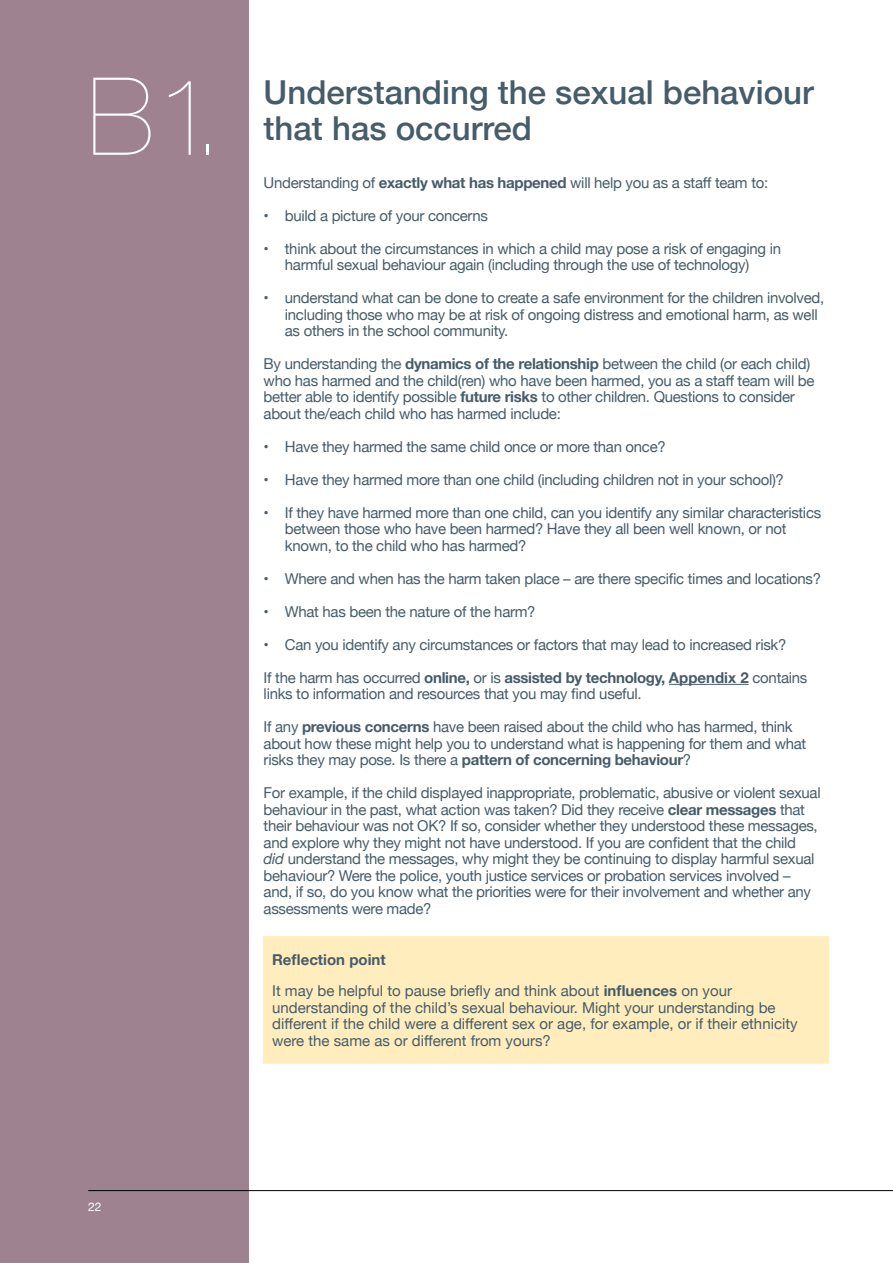
<style>
.page{position:relative;width:893px;height:1263px;background:#fff}
.page>*{position:absolute;margin:0;border:0;box-sizing:border-box;transform-origin:0 0}
.t1{font:200 108px "Helvetica Neue";color:#fff}
.t2{font:500 33px/36px "Helvetica Neue";color:#465c69}
.t3{font:15px/16.5px "Helvetica Neue";letter-spacing:-.02em;color:#465c69}
.t4{font:15px/16.5px "Helvetica Neue";color:#465c69}
.t5{font:12px "Helvetica Neue";color:#fff}
.s1{font-weight:700}
.s2{font-style:italic}
</style>
<div class="page">
<div style="left:0;top:0;width:249px;height:1263px;background:#9e8290"></div>
<hr style="left:88px;top:1190px;width:805px;height:1px;background:#000">
<div style="left:263px;top:936px;width:566px;height:128px;background:#ffedbd;border:3px solid #ffedbd"></div>
<hr style="left:669px;top:684px;width:80px;height:1px;background:#465c69">
<h1 class="t1" style="left:88px;top:33px;width:136px">B1.</h1>
<h2 class="t2" style="left:264px;top:72px;width:552px">Understanding the sexual behaviour that has occurred</h2>
<p class="t3" style="left:264px;top:175px;width:506px">Understanding of <span class="s1">exactly what has happened</span> will help you as a staff team to:</p>
<p class="t3" style="left:264px;top:208px;width:226px">• build a picture of your concerns</p>
<p class="t3" style="left:285px;top:241px;width:498px;text-indent:-21px">• think about the circumstances in which a child may pose a risk of engaging in harmful sexual behaviour again (including through the use of technology)</p>
<p class="t3" style="left:285px;top:291px;width:541px;text-indent:-21px">• understand what can be done to create a safe environment for the children involved, including those who may be at risk of ongoing distress and emotional harm, as well as others in the school community.</p>
<p class="t3" style="left:264px;top:357px;width:552px">By understanding the <span class="s1">dynamics of the relationship</span> between the child (or each child) who has harmed and the child(ren) who have been harmed, you as a staff team will be better able to identify possible <span class="s1">future risks</span> to other children. Questions to consider about the/each child who has harmed include:</p>
<p class="t3" style="left:264px;top:439px;width:404px">• Have they harmed the same child once or more than once?</p>
<p class="t3" style="left:264px;top:472px;width:522px">• Have they harmed more than one child (including children not in your school)?</p>
<p class="t3" style="left:285px;top:505px;width:538px;text-indent:-21px">• If they have harmed more than one child, can you identify any similar characteristics between those who have been harmed? Have they all been well known, or not known, to the child who has harmed?</p>
<p class="t3" style="left:264px;top:571px;width:559px">• Where and when has the harm taken place – are there specific times and locations?</p>
<p class="t3" style="left:264px;top:604px;width:273px">• What has been the nature of the harm?</p>
<p class="t3" style="left:264px;top:637px;width:524px">• Can you identify any circumstances or factors that may lead to increased risk?</p>
<p class="t3" style="left:264px;top:670px;width:545px">If the harm has occurred <span class="s1">online,</span> or is <span class="s1">assisted by technology, Appendix 2</span> contains links to information and resources that you may find useful.</p>
<p class="t3" style="left:264px;top:720px;width:544px">If any <span class="s1">previous concerns</span> have been raised about the child who has harmed, think about how these might help you to understand what is happening for them and what risks they may pose. Is there a <span class="s1">pattern of concerning behaviour</span>?</p>
<p class="t3" style="left:264px;top:786px;width:559px">For example, if the child displayed inappropriate, problematic, abusive or violent sexual behaviour in the past, what action was taken? Did they receive <span class="s1">clear messages</span> that their behaviour was not OK? If so, consider whether they understood these messages, and explore why they might not have understood. If you are confident that the child<br><span class="s2">did</span> understand the messages, why might they be continuing to display harmful sexual behaviour? Were the police, youth justice services or probation services involved – and, if so, do you know what the priorities were for their involvement and whether any assessments were made?</p>
<p class="t4" style="left:272px;top:945px;width:461px;line-height:31.5px"><span class="s1">Reflection point<br></span>It may be helpful to pause briefly and think about <span class="s1">influences</span> on your</p>
<p class="t4" style="left:272px;top:1000px;width:527px">understanding of the child’s sexual behaviour. Might your understanding be different if the child were a different sex or age, for example, or if their ethnicity were the same as or different from yours?</p>
<p class="t5" style="left:88px;top:1198px;width:15px">22</p>
</div>
